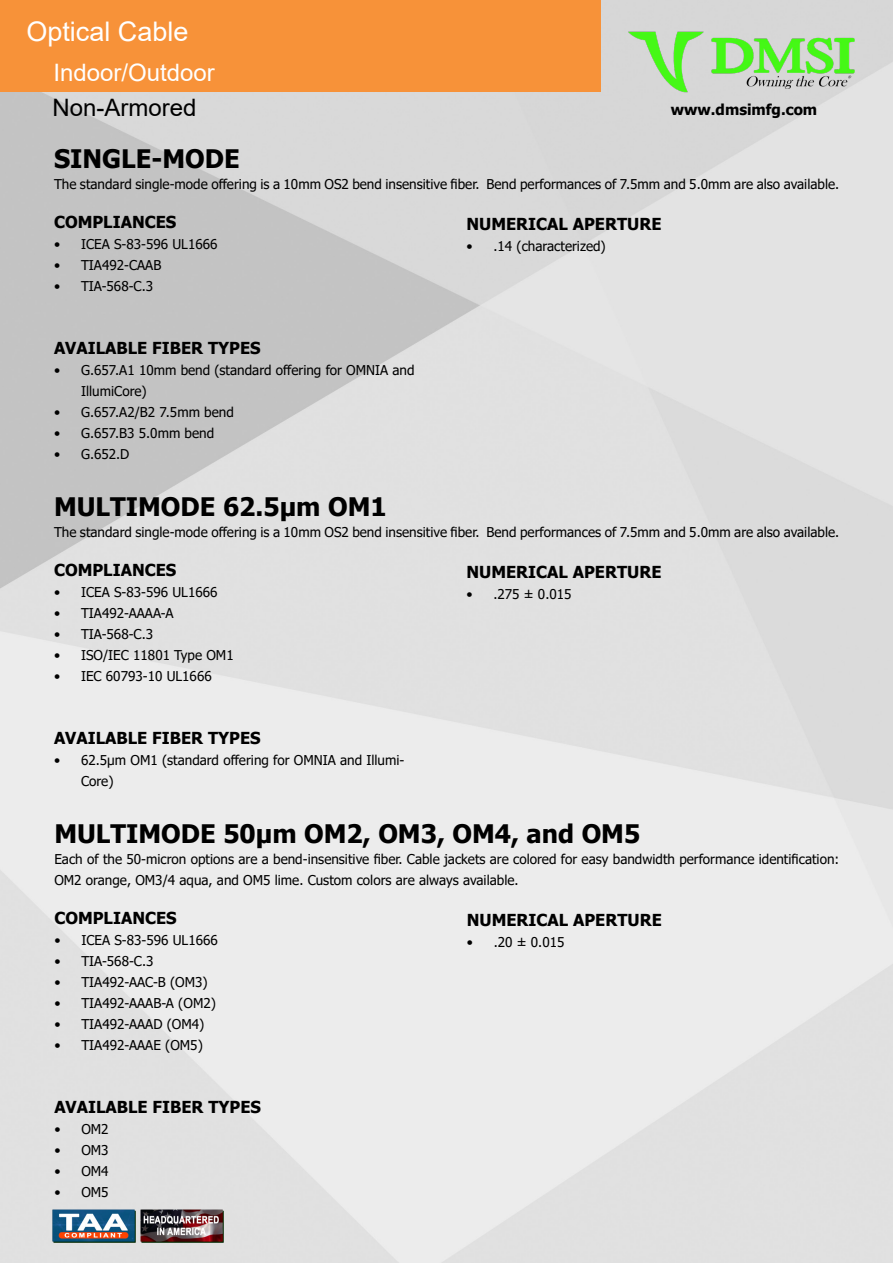
<style>
.page{position:relative;width:893px;height:1263px;background:#fff}
.page>*{position:absolute;margin:0;border:0;box-sizing:border-box;transform-origin:0 0}
.t1{font:27px "Arial";color:#fff}
.t2{font:700 25.5px "Tahoma";color:#000}
.t3{font:24px "Arial";color:#fff}
.t4{font:24px "Arial";color:#000}
.t5{font:700 16.5px "Tahoma";color:#000}
.t6{font:700 15px "Tahoma";color:#000}
.t7{font:13.5px/21px "Tahoma";color:#000}
</style>
<div class="page">
<img style="left:0;top:0;width:893px;height:1263px">
<img style="left:625px;top:30px;width:233px;height:63px">
<div style="left:0;top:0;width:601px;height:92px;background:#f79239"></div>
<img style="left:52px;top:1209px;width:83px;height:34px">
<img style="left:140px;top:1209px;width:83px;height:34px">
<h1 class="t1" style="left:26px;top:13px;width:164px">Optical Cable</h1>
<h3 class="t3" style="left:53px;top:56px;width:163px">Indoor/Outdoor</h3>
<h3 class="t4" style="left:52px;top:91px;width:146px">Non-Armored</h3>
<p class="t2" style="left:54px;top:141px;width:187px">SINGLE-MODE</p>
<p class="t7" style="left:54px;top:174px;width:787px">The standard single-mode offering is a 10mm OS2 bend insensitive fiber. Bend performances of 7.5mm and 5.0mm are also available.</p>
<p class="t6" style="left:671px;top:99px;width:148px">www.dmsimfg.com</p>
<p class="t5" style="left:54px;top:210px;width:124px">COMPLIANCES</p>
<p class="t7" style="left:54px;top:234px;width:165px">• ICEA S-83-596 UL1666</p>
<p class="t7" style="left:54px;top:255px;width:109px">• TIA492-CAAB</p>
<p class="t7" style="left:54px;top:276px;width:101px">• TIA-568-C.3</p>
<p class="t5" style="left:54px;top:336px;width:208px">AVAILABLE FIBER TYPES</p>
<p class="t7" style="left:81px;top:360px;width:335px;text-indent:-27px">• G.657.A1 10mm bend (standard offering for OMNIA and<br>IllumiCore)</p>
<p class="t7" style="left:54px;top:402px;width:181px">• G.657.A2/B2 7.5mm bend</p>
<p class="t7" style="left:54px;top:423px;width:162px">• G.657.B3 5.0mm bend</p>
<p class="t7" style="left:54px;top:444px;width:77px">• G.652.D</p>
<p class="t5" style="left:466px;top:212px;width:197px">NUMERICAL APERTURE</p>
<p class="t7" style="left:466px;top:236px;width:141px">• .14 (characterized)</p>
<p class="t2" style="left:54px;top:488px;width:334px">MULTIMODE 62.5µm OM1</p>
<p class="t7" style="left:54px;top:522px;width:787px">The standard single-mode offering is a 10mm OS2 bend insensitive fiber. Bend performances of 7.5mm and 5.0mm are also available.</p>
<p class="t5" style="left:54px;top:558px;width:124px">COMPLIANCES</p>
<p class="t7" style="left:54px;top:582px;width:165px">• ICEA S-83-596 UL1666</p>
<p class="t7" style="left:54px;top:603px;width:121px">• TIA492-AAAA-A</p>
<p class="t7" style="left:54px;top:624px;width:101px">• TIA-568-C.3</p>
<p class="t7" style="left:54px;top:645px;width:181px">• ISO/IEC 11801 Type OM1</p>
<p class="t7" style="left:54px;top:666px;width:159px">• IEC 60793-10 UL1666</p>
<p class="t5" style="left:54px;top:726px;width:208px">AVAILABLE FIBER TYPES</p>
<p class="t7" style="left:81px;top:750px;width:325px;text-indent:-27px">• 62.5µm OM1 (standard offering for OMNIA and Illumi-<br>Core)</p>
<p class="t5" style="left:466px;top:560px;width:197px">NUMERICAL APERTURE</p>
<p class="t7" style="left:466px;top:584px;width:107px">• .275 ± 0.015</p>
<p class="t2" style="left:54px;top:816px;width:587px">MULTIMODE 50µm OM2, OM3, OM4, and OM5</p>
<p class="t7" style="left:54px;top:849px;width:786px">Each of the 50-micron options are a bend-insensitive fiber. Cable jackets are colored for easy bandwidth performance identification:<br>OM2 orange, OM3/4 aqua, and OM5 lime. Custom colors are always available.</p>
<p class="t5" style="left:54px;top:906px;width:124px">COMPLIANCES</p>
<p class="t7" style="left:54px;top:930px;width:165px">• ICEA S-83-596 UL1666</p>
<p class="t7" style="left:54px;top:951px;width:101px">• TIA-568-C.3</p>
<p class="t7" style="left:54px;top:972px;width:155px">• TIA492-AAC-B (OM3)</p>
<p class="t7" style="left:54px;top:993px;width:163px">• TIA492-AAAB-A (OM2)</p>
<p class="t7" style="left:54px;top:1014px;width:152px">• TIA492-AAAD (OM4)</p>
<p class="t7" style="left:54px;top:1035px;width:150px">• TIA492-AAAE (OM5)</p>
<p class="t5" style="left:54px;top:1095px;width:208px">AVAILABLE FIBER TYPES</p>
<p class="t7" style="left:54px;top:1119px;width:56px">• OM2</p>
<p class="t7" style="left:54px;top:1140px;width:56px">• OM3</p>
<p class="t7" style="left:54px;top:1161px;width:56px">• OM4</p>
<p class="t7" style="left:54px;top:1182px;width:56px">• OM5</p>
<p class="t5" style="left:467px;top:909px;width:197px">NUMERICAL APERTURE</p>
<p class="t7" style="left:467px;top:933px;width:99px">• .20 ± 0.015</p>
</div>
